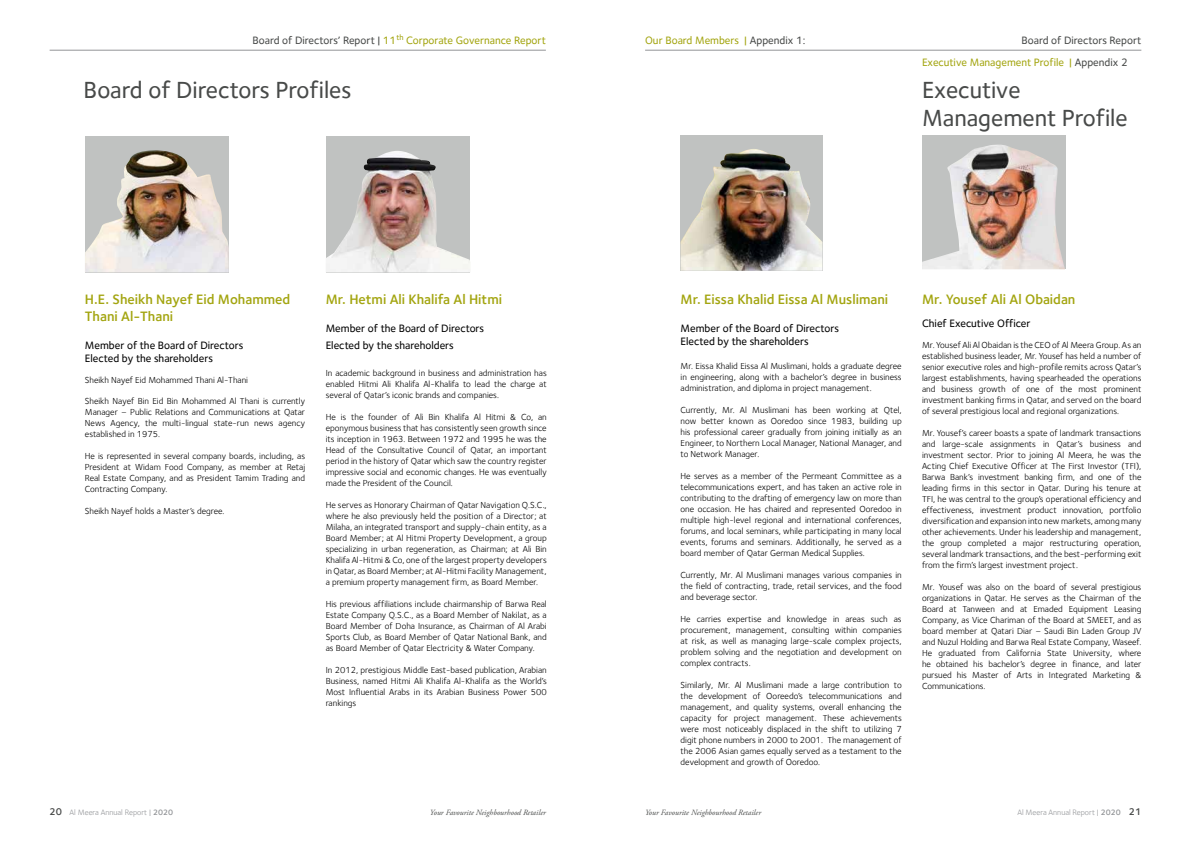
<style>
.page{position:relative;width:1191px;height:842px;background:#fff}
.page>*{position:absolute;margin:0;border:0;box-sizing:border-box;transform-origin:0 0}
.t1{font:500 24px/28.8px "Foundry Sterling";color:#484a49}
.t2{font:600 14px/16.8px "Foundry Sterling";color:#a3a510}
.t3{font:500 11px/13.2px "Foundry Sterling";color:#000}
.t4{font:500 11px "Foundry Sterling";color:#a3a510}
.t5{font:500 11px "Foundry Sterling";color:#484a49}
.t6{font:9px/11px "Foundry Sterling";color:#000;text-align:justify}
.t7{font:italic 8px "Adobe Garamond Pro";color:#484a49}
.t8{font:8px "Foundry Sterling";color:#939598}
.s1{color:#484a49}
.s2{font-weight:600;font-size:10px;color:#484a49}
.s3{font-weight:600}
</style>
<div class="page">
<hr style="left:1188px;top:824px;width:3px;height:18px;background:#000">
<hr style="left:50px;top:50px;width:496px;height:1px;background:#939598">
<hr style="left:645px;top:50px;width:496px;height:1px;background:#939598">
<div style="left:326px;top:136px;width:143px;height:136px;background:#c0c2c1"></div>
<img style="left:326px;top:151px;width:144px;height:121px">
<div style="left:85px;top:136px;width:144px;height:136px;background:#c0c2c1"></div>
<img style="left:85px;top:150px;width:144px;height:122px">
<div style="left:680px;top:136px;width:142px;height:135px;background:#c0c2c1"></div>
<img style="left:680px;top:149px;width:142px;height:122px">
<div style="left:922px;top:136px;width:143px;height:133px;background:#c0c2c1"></div>
<img style="left:922px;top:145px;width:143px;height:124px">
<p class="t4" style="left:252px;top:34px;width:295px"><span class="s1">Board of Directors’ Report |</span> 11<sup>th</sup> Corporate Governance Report</p>
<h1 class="t1" style="left:84px;top:75px;width:269px">Board of Directors Profiles</h1>
<h2 class="t2" style="left:85px;top:291px;width:207px">H.E. Sheikh Nayef Eid Mohammed<br>Thani Al-Thani</h2>
<p class="t3" style="left:85px;top:338px;width:160px">Member of the Board of Directors<br>Elected by the shareholders</p>
<p class="t6" style="left:85px;top:374px;width:165px">Sheikh Nayef Eid Mohammed Thani Al-Thani</p>
<p class="t6" style="left:85px;top:395px;width:222px">Sheikh Nayef Bin Eid Bin Mohammed Al Thani is currently Manager – Public Relations and Communications at Qatar News Agency, the multi-lingual state-run news agency established in 1975.</p>
<p class="t6" style="left:85px;top:450px;width:222px">He is represented in several company boards, including, as President at Widam Food Company, as member at Retaj Real Estate Company, and as President Tamim Trading and Contracting Company.</p>
<p class="t6" style="left:85px;top:505px;width:141px">Sheikh Nayef holds a Master’s degree.</p>
<h2 class="t2" style="left:326px;top:291px;width:178px">Mr. Hetmi Ali Khalifa Al Hitmi</h2>
<p class="t3" style="left:326px;top:320px;width:160px;line-height:16.8px">Member of the Board of Directors<br>Elected by the shareholders</p>
<p class="t6" style="left:326px;top:368px;width:222px">In academic background in business and administration has enabled Hitmi Ali Khalifa Al-Khalifa to lead the charge at several of Qatar’s iconic brands and companies.</p>
<p class="t6" style="left:326px;top:412px;width:222px">He is the founder of Ali Bin Khalifa Al Hitmi &amp; Co, an eponymous business that has consistently seen growth since its inception in 1963. Between 1972 and 1995 he was the Head of the Consultative Council of Qatar, an important period in the history of Qatar which saw the country register impressive social and economic changes. He was eventually made the President of the Council.</p>
<p class="t6" style="left:326px;top:500px;width:222px">He serves as Honorary Chairman of Qatar Navigation Q.S.C., where he also previously held the position of a Director; at Milaha, an integrated transport and supply-chain entity, as a Board Member; at Al Hitmi Property Development, a group specializing in urban regeneration, as Chairman; at Ali Bin Khalifa Al-Hitmi &amp; Co, one of the largest property developers in Qatar, as Board Member; at Al-Hitmi Facility Management, a premium property management firm, as Board Member.</p>
<p class="t6" style="left:326px;top:599px;width:222px">His previous affiliations include chairmanship of Barwa Real Estate Company Q.S.C., as a Board Member of Nakilat, as a Board Member of Doha Insurance, as Chairman of Al Arabi Sports Club, as Board Member of Qatar National Bank, and as Board Member of Qatar Electricity &amp; Water Company.</p>
<p class="t6" style="left:326px;top:665px;width:222px">In 2012, prestigious Middle East-based publication, Arabian Business, named Hitmi Ali Khalifa Al-Khalifa as the World’s Most Influential Arabs in its Arabian Business Power 500 rankings</p>
<p class="t4" style="left:645px;top:34px;width:162px">Our Board Members | <span class="s1">Appendix 1:</span></p>
<p class="t5" style="left:1021px;top:34px;width:121px">Board of Directors Report</p>
<p class="t4" style="left:922px;top:55px;width:207px">Executive Management Profile | <span class="s1">Appendix 2</span></p>
<h1 class="t1" style="left:922px;top:75px;width:207px">Executive<br>Management Profile</h1>
<h2 class="t2" style="left:680px;top:291px;width:209px">Mr. Eissa Khalid Eissa Al Muslimani</h2>
<p class="t3" style="left:680px;top:321px;width:160px">Member of the Board of Directors<br>Elected by the shareholders</p>
<p class="t6" style="left:680px;top:361px;width:223px">Mr. Eissa Khalid Eissa Al Muslimani, holds a graduate degree in engineering, along with a bachelor’s degree in business administration, and diploma in project management.</p>
<p class="t6" style="left:680px;top:404px;width:223px">Currently, Mr. Al Muslimani has been working at Qtel, now better known as Ooredoo since 1983, building up his professional career gradually from joining initially as an Engineer, to Northern Local Manager, National Manager, and to Network Manager.</p>
<p class="t6" style="left:680px;top:470px;width:223px">He serves as a member of the Permeant Committee as a telecommunications expert, and has taken an active role in contributing to the drafting of emergency law on more than one occasion. He has chaired and represented Ooredoo in multiple high-level regional and international conferences, forums, and local seminars, while participating in many local events, forums and seminars. Additionally, he served as a board member of Qatar German Medical Supplies.</p>
<p class="t6" style="left:680px;top:569px;width:223px">Currently, Mr. Al Muslimani manages various companies in the field of contracting, trade, retail services, and the food and beverage sector.</p>
<p class="t6" style="left:680px;top:613px;width:223px">He carries expertise and knowledge in areas such as procurement, management, consulting within companies at risk, as well as managing large-scale complex projects, problem solving and the negotiation and development on complex contracts.</p>
<p class="t6" style="left:680px;top:679px;width:223px">Similarly, Mr. Al Muslimani made a large contribution to the development of Ooreedo’s telecommunications and management, and quality systems, overall enhancing the capacity for project management. These achievements were most noticeably displaced in the shift to utilizing 7 digit phone numbers in 2000 to 2001. The management of the 2006 Asian games equally served as a testament to the development and growth of Ooredoo.</p>
<h2 class="t2" style="left:922px;top:291px;width:155px">Mr. Yousef Ali Al Obaidan</h2>
<p class="t3" style="left:922px;top:317px;width:110px">Chief Executive Officer</p>
<p class="t6" style="left:922px;top:340px;width:221px">Mr. Yousef Ali Al Obaidan is the CEO of Al Meera Group. As an established business leader, Mr. Yousef has held a number of senior executive roles and high-profile remits across Qatar’s largest establishments, having spearheaded the operations and business growth of one of the most prominent investment banking firms in Qatar, and served on the board of several prestigious local and regional organizations.</p>
<p class="t6" style="left:922px;top:428px;width:221px">Mr. Yousef’s career boasts a spate of landmark transactions and large-scale assignments in Qatar’s business and investment sector. Prior to joining Al Meera, he was the Acting Chief Executive Officer at The First Investor (TFI), Barwa Bank’s investment banking firm, and one of the leading firms in this sector in Qatar. During his tenure at TFI, he was central to the group’s operational efficiency and effectiveness, investment product innovation, portfolio diversification and expansion into new markets, among many other achievements. Under his leadership and management, the group completed a major restructuring operation, several landmark transactions, and the best-performing exit from the firm’s largest investment project.</p>
<p class="t6" style="left:922px;top:582px;width:221px">Mr. Yousef was also on the board of several prestigious organizations in Qatar. He serves as the Chairman of the Board at Tanween and at Emaded Equipment Leasing Company, as Vice Chariman of the Board at SMEET, and as board member at Qatari Diar – Saudi Bin Laden Group JV and Nuzul Holding and Barwa Real Estate Company, Waseef.<br>He graduated from California State University, where he obtained his bachelor’s degree in finance, and later pursued his Master of Arts in Integrated Marketing &amp; Communications.</p>
<p class="t8" style="left:50px;top:807px;width:125px"><span class="s2">20</span> Al Meera Annual Report | <span class="s3">2020</span></p>
<p class="t7" style="left:430px;top:807px;width:117px">Your Favourite Neighbourhood Retailer</p>
<p class="t7" style="left:645px;top:807px;width:117px">Your Favourite Neighbourhood Retailer</p>
<p class="t8" style="left:1017px;top:808px;width:125px">Al Meera Annual Report | <span class="s3">2020</span> <span class="s2">21</span></p>
</div>
